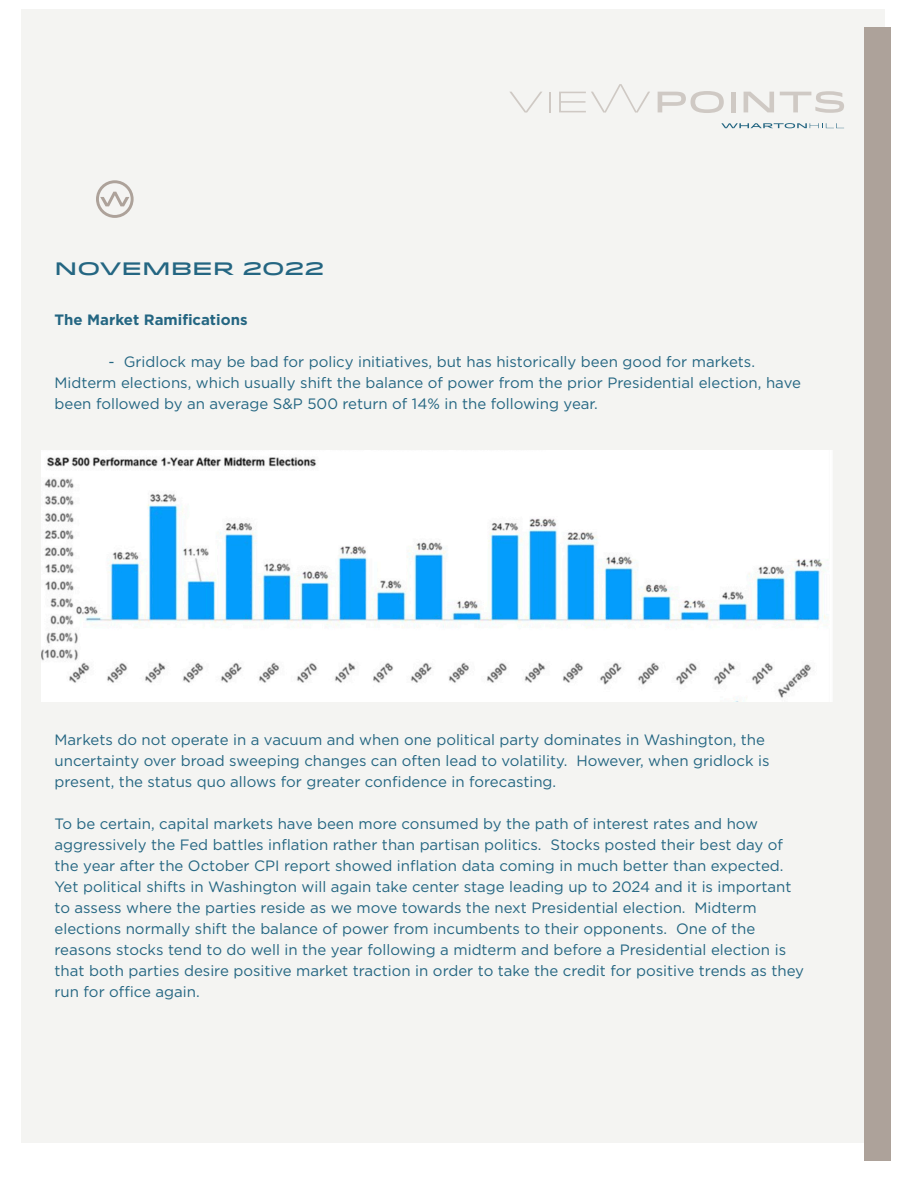
<style>
.page{position:relative;width:918px;height:1188px;background:#fff}
.page>*{position:absolute;margin:0;border:0;box-sizing:border-box;transform-origin:0 0}
.t1{font:500 18px "Idlewild";color:#246682}
.t2{font:15px/21px "Gotham";color:#246682}
.t3{font:700 15px "Gotham";color:#246682}
</style>
<div class="page">
<div style="left:21px;top:9px;width:864px;height:1134px;background:#f4f4f2"></div>
<svg style="left:96px;top:180px;width:38px;height:38px"></svg>
<svg style="left:510px;top:92px;width:32px;height:21px"></svg>
<hr style="left:549px;top:92px;width:2px;height:20px;background:#ada29a">
<svg style="left:559px;top:84px;width:91px;height:29px"></svg>
<svg style="left:658px;top:91px;width:66px;height:22px"></svg>
<hr style="left:731px;top:92px;width:4px;height:20px;background:#cfc9c4">
<svg style="left:744px;top:92px;width:30px;height:20px"></svg>
<svg style="left:780px;top:91px;width:64px;height:22px"></svg>
<svg style="left:721px;top:123px;width:123px;height:5px"></svg>
<div style="left:864px;top:27px;width:27px;height:1134px;background:#ada29a"></div>
<img style="left:42px;top:451px;width:790px;height:250px">
<p class="t1" style="left:55px;top:255px;width:271px">NOVEMBER 2022</p>
<p class="t3" style="left:55px;top:311px;width:194px">The Market Ramifications</p>
<p class="t2" style="left:55px;top:351px;width:748px;text-indent:54px">- Gridlock may be bad for policy initiatives, but has historically been good for markets.<br>Midterm elections, which usually shift the balance of power from the prior Presidential election, have been followed by an average S&amp;P 500 return of 14% in the following year.</p>
<p class="t2" style="left:55px;top:729px;width:717px">Markets do not operate in a vacuum and when one political party dominates in Washington, the uncertainty over broad sweeping changes can often lead to volatility. However, when gridlock is present, the status quo allows for greater confidence in forecasting.</p>
<p class="t2" style="left:55px;top:813px;width:751px">To be certain, capital markets have been more consumed by the path of interest rates and how aggressively the Fed battles inflation rather than partisan politics. Stocks posted their best day of the year after the October CPI report showed inflation data coming in much better than expected.<br>Yet political shifts in Washington will again take center stage leading up to 2024 and it is important to assess where the parties reside as we move towards the next Presidential election. Midterm elections normally shift the balance of power from incumbents to their opponents. One of the reasons stocks tend to do well in the year following a midterm and before a Presidential election is that both parties desire positive market traction in order to take the credit for positive trends as they run for office again.</p>
</div>
